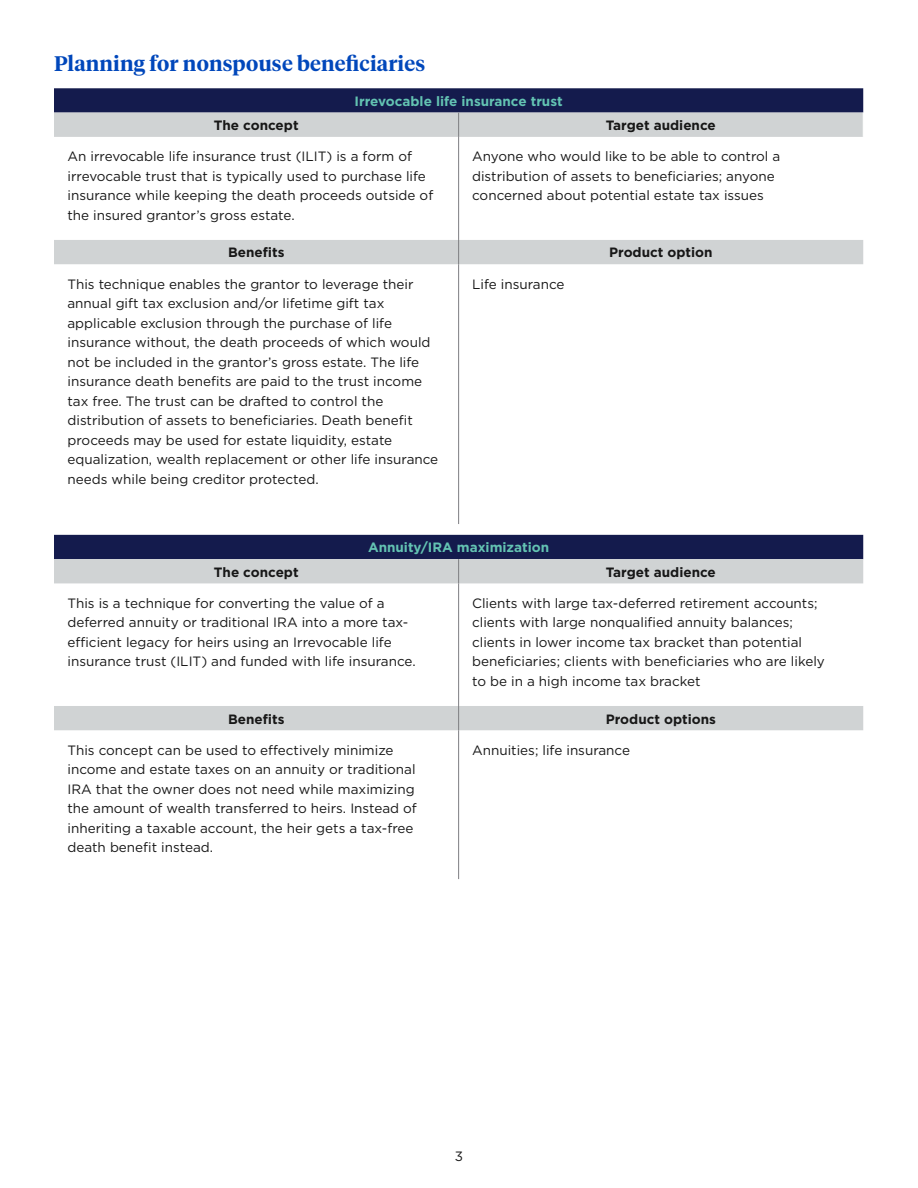
<style>
.page{position:relative;width:918px;height:1188px;background:#fff}
.page>*{position:absolute;margin:0;border:0;box-sizing:border-box;transform-origin:0 0}
.t1{font:600 21px "Tiempos Headline";letter-spacing:.01em;color:#0047bb}
.Body_copy{font:13.5px/19.5px "Gotham";color:#171717}
.Body_copy-2{font:700 13.5px "Gotham";color:#171717}
.Body_copy-3{font:700 13.5px "Gotham";color:#63c3b2}
</style>
<div class="page">
<svg style="left:54px;top:88px;width:809px;height:25px;background:#1b2252"></svg>
<svg style="left:54px;top:113px;width:809px;height:617px"></svg>
<svg style="left:458px;top:113px;width:1px;height:24px"></svg>
<hr style="left:458px;top:137px;width:1px;height:103px;background:#7e7e82">
<svg style="left:458px;top:240px;width:1px;height:24px"></svg>
<hr style="left:458px;top:264px;width:1px;height:260px;background:#7e7e82">
<svg style="left:458px;top:559px;width:1px;height:24px"></svg>
<hr style="left:458px;top:583px;width:1px;height:123px;background:#7e7e82">
<svg style="left:458px;top:706px;width:1px;height:24px"></svg>
<hr style="left:458px;top:730px;width:1px;height:149px;background:#7e7e82">
<h2 class="t1" style="left:54px;top:49px;width:373px">Planning for nonspouse beneficiaries</h2>
<p class="Body_copy-3" style="left:355px;top:92px;width:210px">Irrevocable life insurance trust</p>
<p class="Body_copy-2" style="left:214px;top:116px;width:86px">The concept</p>
<p class="Body_copy-2" style="left:606px;top:116px;width:111px">Target audience</p>
<p class="Body_copy" style="left:68px;top:146px;width:367px">An irrevocable life insurance trust (ILIT) is a form of irrevocable trust that is typically used to purchase life insurance while keeping the death proceeds outside of the insured grantor’s gross estate.</p>
<p class="Body_copy" style="left:472px;top:146px;width:310px">Anyone who would like to be able to control a distribution of assets to beneficiaries; anyone concerned about potential estate tax issues</p>
<p class="Body_copy-2" style="left:228px;top:244px;width:58px">Benefits</p>
<p class="Body_copy-2" style="left:609px;top:244px;width:105px">Product option</p>
<p class="Body_copy" style="left:68px;top:274px;width:372px">This technique enables the grantor to leverage their annual gift tax exclusion and/or lifetime gift tax applicable exclusion through the purchase of life insurance without, the death proceeds of which would not be included in the grantor’s gross estate. The life insurance death benefits are paid to the trust income tax free. The trust can be drafted to control the distribution of assets to beneficiaries. Death benefit proceeds may be used for estate liquidity, estate equalization, wealth replacement or other life insurance needs while being creditor protected.</p>
<p class="Body_copy" style="left:472px;top:274px;width:94px">Life insurance</p>
<p class="Body_copy-3" style="left:368px;top:539px;width:183px">Annuity/IRA maximization</p>
<p class="Body_copy-2" style="left:214px;top:563px;width:86px">The concept</p>
<p class="Body_copy-2" style="left:606px;top:563px;width:111px">Target audience</p>
<p class="Body_copy" style="left:68px;top:593px;width:350px">This is a technique for converting the value of a deferred annuity or traditional IRA into a more tax&shy;efficient legacy for heirs using an Irrevocable life insurance trust (ILIT) and funded with life insurance.</p>
<p class="Body_copy" style="left:472px;top:593px;width:354px">Clients with large tax-deferred retirement accounts; clients with large nonqualified annuity balances; clients in lower income tax bracket than potential beneficiaries; clients with beneficiaries who are likely to be in a high income tax bracket</p>
<p class="Body_copy-2" style="left:228px;top:710px;width:58px">Benefits</p>
<p class="Body_copy-2" style="left:606px;top:710px;width:112px">Product options</p>
<p class="Body_copy" style="left:68px;top:740px;width:351px">This concept can be used to effectively minimize income and estate taxes on an annuity or traditional IRA that the owner does not need while maximizing the amount of wealth transferred to heirs. Instead of inheriting a taxable account, the heir gets a tax-free death benefit instead.</p>
<p class="Body_copy" style="left:472px;top:740px;width:160px">Annuities; life insurance</p>
<p class="Body_copy" style="left:455px;top:1146px;width:10px">3</p>
</div>
